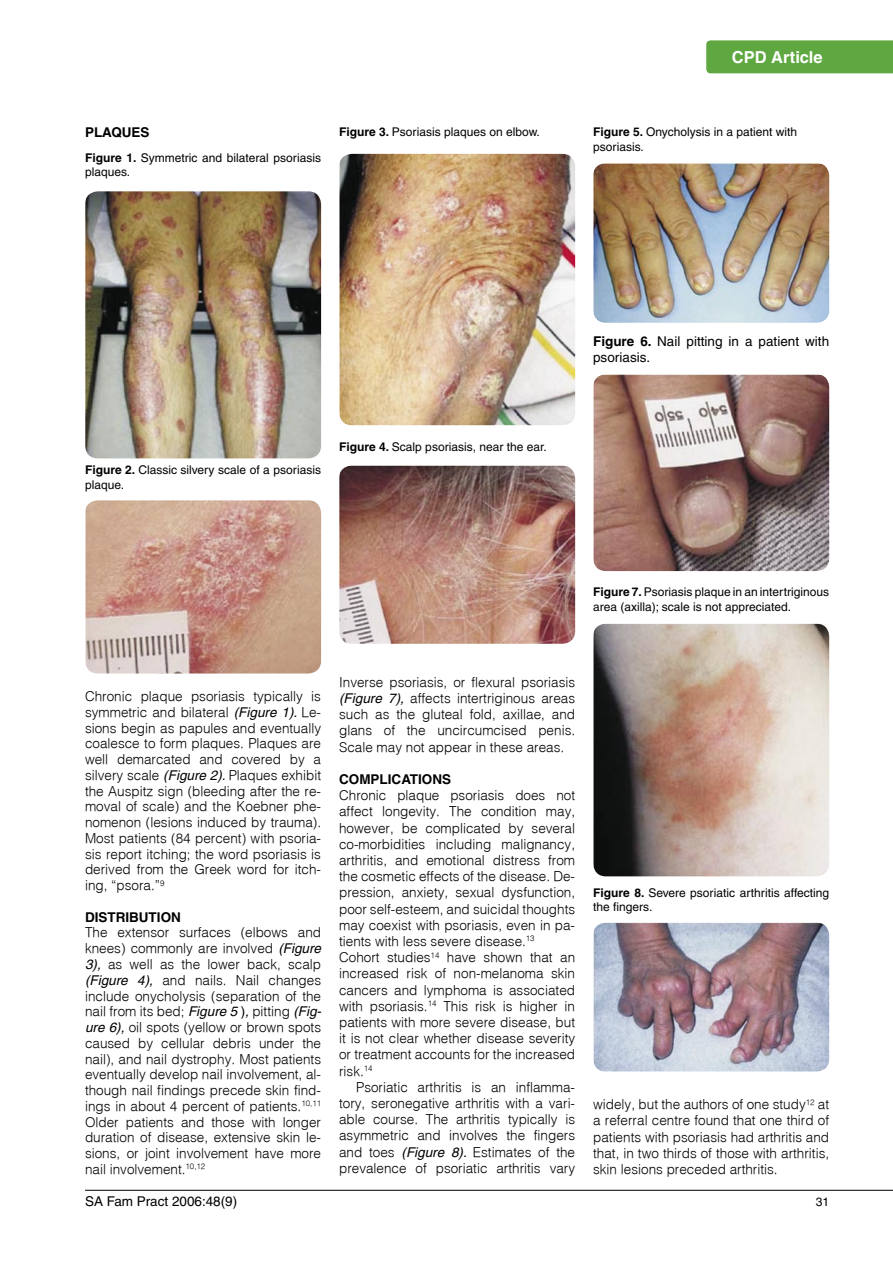
<style>
.page{position:relative;width:893px;height:1263px;background:#fff}
.page>*{position:absolute;margin:0;border:0;box-sizing:border-box;transform-origin:0 0}
.t1{font:700 16.5px "Helvetica";color:#fff}
.bodycopynoindent{font:300 13.5px/15.8px "Helvetica";color:#000;text-align:justify}
.bodycopy{font:300 13.5px/16.2px "Helvetica";color:#000;text-align:justify}
.figurelegend1{font:13.5px/16.2px "Helvetica";color:#000}
.subheadlevel2{font:700 13.5px "Helvetica";color:#000}
.figurelegend1-2{font:12px/14.4px "Helvetica";color:#000}
.s1{font-weight:700}
.s2{font-weight:400;font-style:italic}
.s3{font-weight:400}
</style>
<div class="page">
<hr style="left:85px;top:1190px;width:808px;height:1px;background:#000">
<img style="left:85px;top:191px;width:236px;height:267px">
<img style="left:85px;top:500px;width:236px;height:173px">
<img style="left:339px;top:154px;width:236px;height:271px">
<img style="left:339px;top:465px;width:236px;height:179px">
<img style="left:593px;top:163px;width:236px;height:160px">
<img style="left:593px;top:374px;width:236px;height:197px">
<img style="left:593px;top:624px;width:236px;height:252px">
<img style="left:593px;top:922px;width:236px;height:150px">
<div style="left:706px;top:40px;width:187px;height:33px;background:#5fa841"></div>
<p class="subheadlevel2" style="left:85px;top:124px;width:66px">PLAQUES</p>
<p class="figurelegend1-2" style="left:339px;top:125px;width:202px"><span class="s1">Figure 3.</span> Psoriasis plaques on elbow.</p>
<p class="figurelegend1-2" style="left:85px;top:150px;width:238px"><span class="s1">Figure 1.</span> Symmetric and bilateral psoriasis plaques.</p>
<p class="t1" style="left:732px;top:47px;width:92px">CPD Article</p>
<p class="figurelegend1-2" style="left:593px;top:125px;width:206px"><span class="s1">Figure 5.</span> Onycholysis in a patient with psoriasis.</p>
<p class="figurelegend1-2" style="left:85px;top:463px;width:238px"><span class="s1">Figure 2.</span> Classic silvery scale of a psoriasis plaque.</p>
<p class="figurelegend1-2" style="left:339px;top:440px;width:209px"><span class="s1">Figure 4.</span> Scalp psoriasis, near the ear.</p>
<p class="figurelegend1" style="left:593px;top:333px;width:238px"><span class="s1">Figure 6.</span> Nail pitting in a patient with psoriasis.</p>
<p class="figurelegend1-2" style="left:593px;top:585px;width:238px"><span class="s1">Figure 7.</span> Psoriasis plaque in an intertriginous area (axilla); scale is not appreciated.</p>
<p class="bodycopynoindent" style="left:85px;top:688px;width:238px">Chronic plaque psoriasis typically is symmetric and bilateral <span class="s2">(Figure 1).</span> Le&shy;sions begin as papules and eventually coalesce to form plaques. Plaques are well demarcated and covered by a silvery scale <span class="s2">(Figure 2).</span> Plaques exhibit the Auspitz sign (bleeding after the re&shy;moval of scale) and the Koebner phe&shy;nomenon (lesions induced by trauma).<br>Most patients (84 percent) with psoria&shy;sis report itching; the word psoriasis is derived from the Greek word for itch&shy;ing, “psora.”<sup>9</sup></p>
<p class="subheadlevel2" style="left:85px;top:909px;width:97px">DISTRIBUTION</p>
<p class="bodycopynoindent" style="left:85px;top:924px;width:238px">The extensor surfaces (elbows and knees) commonly are involved <span class="s2">(Figure 3),</span> as well as the lower back, scalp <span class="s2">(Figure 4),</span> and nails. Nail changes include onycholysis (separation of the nail from its bed; <span class="s2">Figure 5</span> <span class="s3">)</span><span class="s2">,</span> pitting <span class="s2">(Fig&shy;ure 6),</span> oil spots (yellow or brown spots caused by cellular debris under the nail), and nail dystrophy. Most patients eventually develop nail involvement, al&shy;though nail findings precede skin find&shy;ings in about 4 percent of patients.<sup>10,11<br></sup>Older patients and those with longer duration of disease, extensive skin le&shy;sions, or joint involvement have more nail involvement.<sup>10,12</sup></p>
<p class="bodycopy" style="left:339px;top:673px;width:238px">Inverse psoriasis, or flexural psoriasis <span class="s2">(Figure 7),</span> affects intertriginous areas such as the gluteal fold, axillae, and glans of the uncircumcised penis.<br>Scale may not appear in these areas.</p>
<p class="subheadlevel2" style="left:339px;top:771px;width:114px">COMPLICATIONS</p>
<p class="bodycopynoindent" style="left:339px;top:787px;width:238px;line-height:16.2px">Chronic plaque psoriasis does not affect longevity. The condition may, however, be complicated by several co-morbidities including malignancy, arthritis, and emotional distress from the cosmetic effects of the disease. De&shy;pression, anxiety, sexual dysfunction, poor self-esteem, and suicidal thoughts may coexist with psoriasis, even in pa&shy;tients with less severe disease.<sup>13</sup></p>
<p class="bodycopy" style="left:339px;top:949px;width:238px">Cohort studies<sup>14</sup> have shown that an increased risk of non-melanoma skin cancers and lymphoma is associated with psoriasis.<sup>14</sup> This risk is higher in patients with more severe disease, but it is not clear whether disease severity or treatment accounts for the increased risk.<sup>14</sup></p>
<p class="bodycopy" style="left:339px;top:1078px;width:238px;text-indent:17px">Psoriatic arthritis is an inflamma&shy;tory, seronegative arthritis with a vari&shy;able course. The arthritis typically is asymmetric and involves the fingers and toes <span class="s2">(Figure 8).</span> Estimates of the prevalence of psoriatic arthritis vary</p>
<p class="figurelegend1-2" style="left:593px;top:885px;width:238px"><span class="s1">Figure 8.</span> Severe psoriatic arthritis affecting the fingers.</p>
<p class="bodycopy" style="left:593px;top:1096px;width:238px">widely, but the authors of one study<sup>12</sup> at a referral centre found that one third of patients with psoriasis had arthritis and that, in two thirds of those with arthritis, skin lesions preceded arthritis.</p>
<p class="figurelegend1" style="left:85px;top:1193px;width:154px">SA Fam Pract 2006:48(9)</p>
<p class="figurelegend1-2" style="left:816px;top:1194px;width:15px">31</p>
</div>
